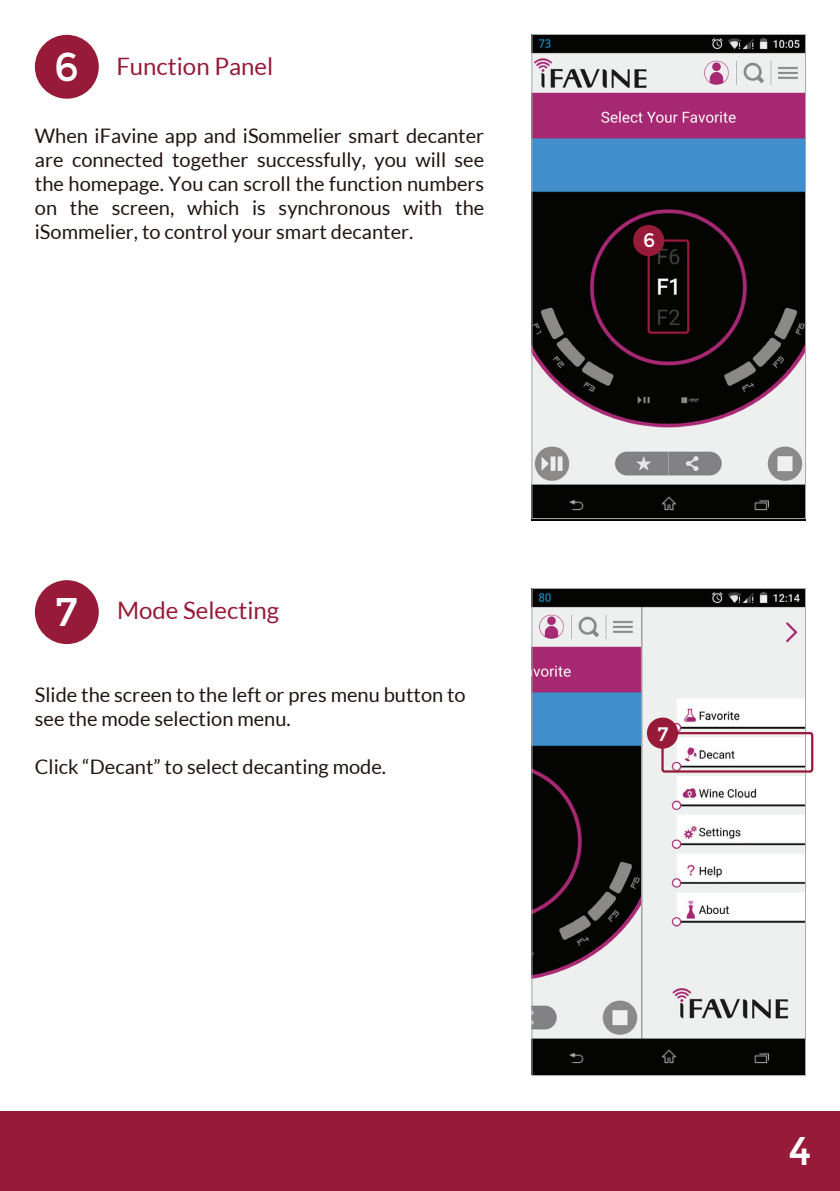
<style>
.page{position:relative;width:840px;height:1191px;background:#fff}
.page>*{position:absolute;margin:0;border:0;box-sizing:border-box;transform-origin:0 0}
.t1{font:40px "Montserrat";color:#fff}
.t2{font:24px "Lato";color:#971a39}
.t3{font:20px/24px "Lato";color:#201512;text-align:justify}
.t4{font:19.6px "Montserrat";color:#fff}
.s1{font-family:"Montserrat";font-size:40px;color:#fff}
</style>
<div class="page">
<img style="left:533px;top:590px;width:270px;height:484px">
<div style="left:533px;top:1042px;width:270px;height:30px;background:#040503"></div>
<div style="left:531px;top:588px;width:274px;height:488px;border:1px solid #a7a9ac"></div>
<img style="left:531px;top:36px;width:274px;height:484px">
<div style="left:533px;top:489px;width:270px;height:28px;background:#040503"></div>
<div style="left:0;top:1111px;width:839px;height:80px;background:#971a39"></div>
<div style="left:35px;top:35px;width:64px;height:64px;background:#971a39;border-radius:50%"></div>
<div style="left:35px;top:580px;width:64px;height:64px;background:#971a39;border-radius:50%"></div>
<div style="left:647px;top:239px;width:42px;height:95px;border:2px solid #971a39;border-radius:2px"></div>
<div style="left:632px;top:225px;width:32px;height:31px;background:#971a39;border-radius:50%"></div>
<div style="left:661px;top:732px;width:151px;height:40px;border:2px solid #971a39;border-radius:2px"></div>
<div style="left:646px;top:717px;width:31px;height:31px;background:#971a39;border-radius:50%"></div>
<div style="left:531px;top:34px;width:274px;height:485px;border:1px solid #a7a9ac"></div>
<p class="t2" style="left:54px;top:52px;width:220px"><span class="s1">6</span> Function Panel</p>
<p class="t3" style="left:35px;top:123px;width:450px">When iFavine app and iSommelier smart decanter are connected together successfully, you will see the homepage. You can scroll the function numbers on the screen, which is synchronous with the iSommelier, to control your smart decanter.</p>
<p class="t2" style="left:55px;top:597px;width:225px"><span class="s1">7</span> Mode Selecting</p>
<p class="t3" style="left:35px;top:682px;width:432px">Slide the screen to the left or pres menu button to see the mode selection menu.</p>
<p class="t3" style="left:35px;top:754px;width:352px">Click “Decant” to select decanting mode.</p>
<p class="t4" style="left:642px;top:229px;width:14px">6</p>
<p class="t4" style="left:657px;top:722px;width:13px">7</p>
<h1 class="t1" style="left:788px;top:1127px;width:24px">4</h1>
</div>
